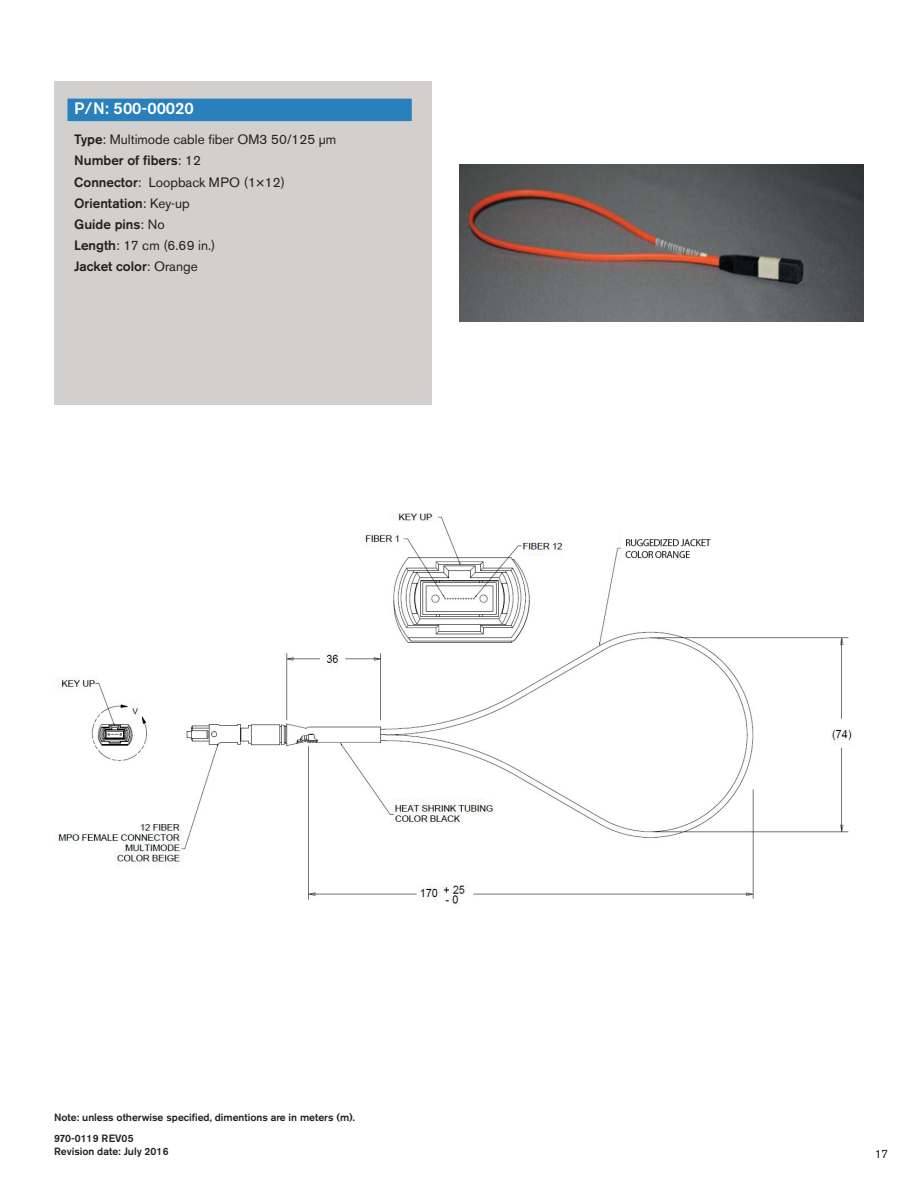
<style>
.page{position:relative;width:918px;height:1188px;background:#fff}
.page>*{position:absolute;margin:0;border:0;box-sizing:border-box;transform-origin:0 0}
.PartNumber{font:500 16.5px "Akzidenz Grotesk BE";color:#fff}
.Specs{font:13.5px "Akzidenz Grotesk BE";color:#231f20}
.Specs-2{font:500 13.5px "Akzidenz Grotesk BE";color:#231f20}
.t1{font:12px "Akzidenz Grotesk BE";color:#231f20}
.t2{font:500 10.5px/12.6px "Akzidenz Grotesk BE";color:#231f20}
.s1{font-weight:500}
.s2{font-weight:400}
</style>
<div class="page">
<img style="left:55px;top:513px;width:797px;height:393px">
<img style="left:459px;top:165px;width:405px;height:156px">
<div style="left:54px;top:81px;width:378px;height:324px;background:#d1d0ce"></div>
<div style="left:68px;top:99px;width:344px;height:22px;background:#2880bc"></div>
<p class="PartNumber" style="left:74px;top:98px;width:121px">P/N: 500-00020</p>
<p class="Specs" style="left:74px;top:132px;width:264px"><span class="s1">Type</span>: Multimode cable fiber OM3 50/125 µm</p>
<p class="Specs-2" style="left:74px;top:152px;width:128px">Number of fibers<span class="s2">: 12</span></p>
<p class="Specs" style="left:74px;top:174px;width:212px"><span class="s1">Connector</span>: Loopback MPO (1×12)</p>
<p class="Specs-2" style="left:74px;top:195px;width:117px">Orientation<span class="s2">: Key-up</span></p>
<p class="Specs-2" style="left:74px;top:216px;width:92px">Guide pins<span class="s2">: No</span></p>
<p class="Specs" style="left:74px;top:237px;width:143px"><span class="s1">Length</span>: 17 cm (6.69 in.)</p>
<p class="Specs-2" style="left:74px;top:258px;width:125px">Jacket color<span class="s2">: Orange</span></p>
<p class="t2" style="left:54px;top:1110px;width:303px">Note: unless otherwise specified, dimentions are in meters (m).</p>
<p class="t2" style="left:54px;top:1132px;width:116px">970-0119 REV05<br>Revision date: July 2016</p>
<p class="t1" style="left:875px;top:1147px;width:15px">17</p>
</div>
